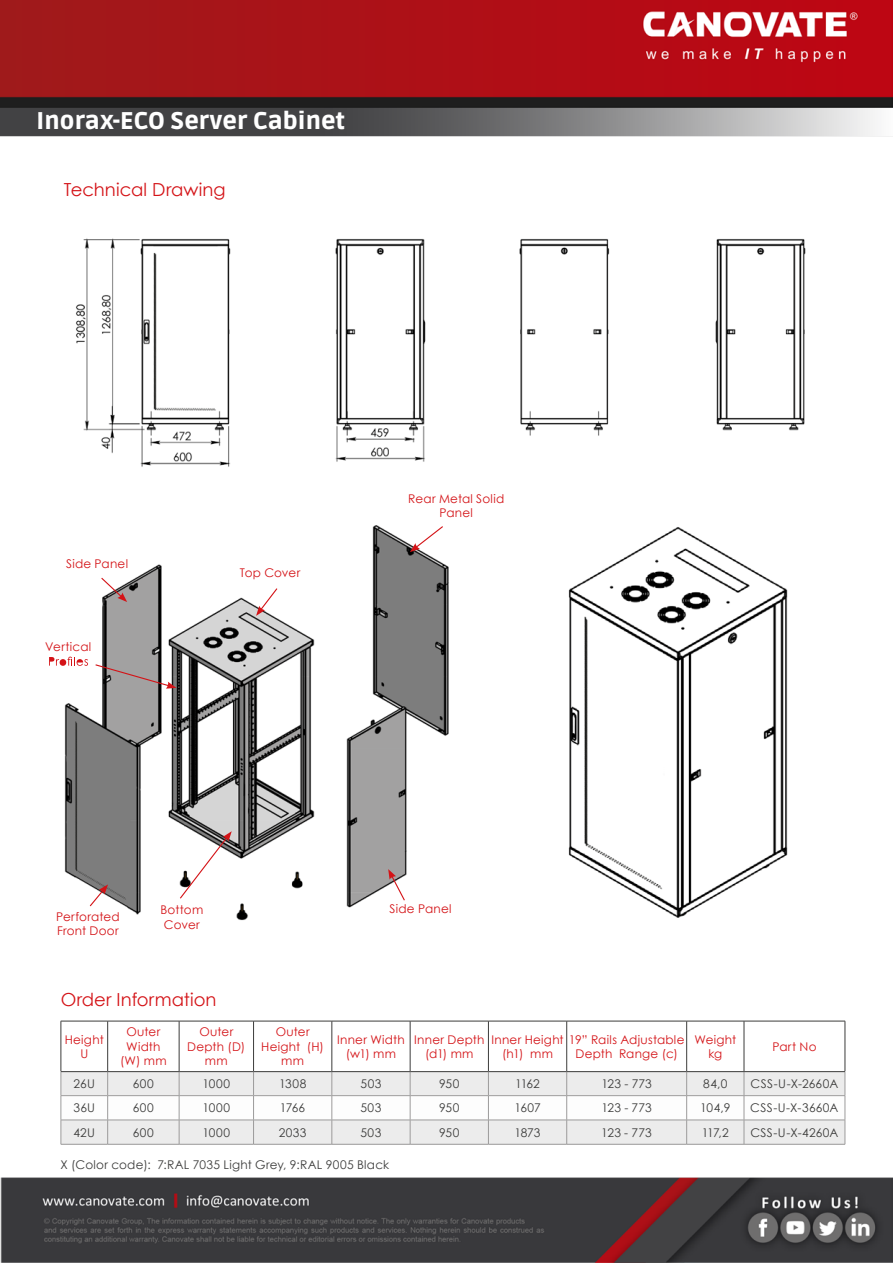
<style>
.page{position:relative;width:893px;height:1263px;background:#fff}
.page>*{position:absolute;margin:0;border:0;box-sizing:border-box;transform-origin:0 0}
.t1{font:900 24px "Ruda";letter-spacing:.005em;color:#fff}
.t2{font:18px "Century Gothic";letter-spacing:.005em;color:#d41317}
.t3{font:12px/14.4px "Century Gothic";letter-spacing:.02em;color:#d41317;text-align:center}
.t4{font:12px "Century Gothic";letter-spacing:.02em;color:#3c3c3b}
.t5{font:12px "Century Gothic";color:#d41317}
</style>
<div class="page">
<img style="left:0;top:0;width:893px;height:1263px">
<h1 class="t1" style="left:37px;top:107px;width:310px">Inorax-ECO Server Cabinet</h1>
<h2 class="t2" style="left:64px;top:177px;width:163px">Technical Drawing</h2>
<p class="t3" style="left:66px;top:557px;width:63px">Side Panel</p>
<p class="t3" style="left:45px;top:639px;width:48px">Vertical</p>
<p class="t5" style="left:240px;top:564px;width:62px">Top Cover</p>
<p class="t3" style="left:408px;top:491px;width:97px">Rear Metal Solid<br>Panel</p>
<p class="t3" style="left:56px;top:909px;width:65px;text-align:left">Perforated<br>Front Door</p>
<p class="t3" style="left:160px;top:902px;width:44px">Bottom</p>
<p class="t3" style="left:390px;top:901px;width:63px">Side Panel</p>
<p class="t3" style="left:164px;top:917px;width:37px">Cover</p>
<h2 class="t2" style="left:61px;top:987px;width:157px">Order Information</h2>
<p class="t3" style="left:65px;top:1032px;width:40px">Height<br>U</p>
<p class="t3" style="left:120px;top:1025px;width:48px">Outer<br>Width (W) mm</p>
<p class="t3" style="left:187px;top:1025px;width:60px">Outer<br>Depth (D) mm</p>
<p class="t3" style="left:261px;top:1025px;width:64px">Outer<br>Height (H) mm</p>
<p class="t3" style="left:337px;top:1032px;width:69px">Inner Width (w1) mm</p>
<p class="t3" style="left:414px;top:1032px;width:72px">Inner Depth (d1) mm</p>
<p class="t3" style="left:502px;top:1032px;width:184px;text-align:left;text-indent:-11px">Inner Height 19” Rails Adjustable (h1) mm</p>
<p class="t3" style="left:575px;top:1046px;width:104px">Depth Range (c)</p>
<p class="t3" style="left:694px;top:1032px;width:43px">Weight kg</p>
<p class="t3" style="left:772px;top:1039px;width:46px">Part No</p>
<p class="t4" style="left:74px;top:1075px;width:23px">26U</p>
<p class="t4" style="left:133px;top:1075px;width:23px">600</p>
<p class="t4" style="left:202px;top:1075px;width:29px">1000</p>
<p class="t4" style="left:279px;top:1075px;width:29px">1308</p>
<p class="t4" style="left:361px;top:1075px;width:22px">503</p>
<p class="t4" style="left:439px;top:1075px;width:22px">950</p>
<p class="t4" style="left:515px;top:1075px;width:26px">1162</p>
<p class="t4" style="left:601px;top:1075px;width:52px">123 - 773</p>
<p class="t4" style="left:703px;top:1075px;width:26px">84,0</p>
<p class="t4" style="left:750px;top:1075px;width:89px">CSS-U-X-2660A</p>
<p class="t4" style="left:73px;top:1099px;width:23px">36U</p>
<p class="t4" style="left:133px;top:1099px;width:23px">600</p>
<p class="t4" style="left:202px;top:1099px;width:29px">1000</p>
<p class="t4" style="left:280px;top:1099px;width:27px">1766</p>
<p class="t4" style="left:360px;top:1099px;width:22px">503</p>
<p class="t4" style="left:439px;top:1099px;width:22px">950</p>
<p class="t4" style="left:514px;top:1099px;width:28px">1607</p>
<p class="t4" style="left:601px;top:1099px;width:52px">123 - 773</p>
<p class="t4" style="left:700px;top:1099px;width:32px">104,9</p>
<p class="t4" style="left:750px;top:1099px;width:90px">CSS-U-X-3660A</p>
<p class="t4" style="left:73px;top:1124px;width:23px">42U</p>
<p class="t4" style="left:133px;top:1124px;width:23px">600</p>
<p class="t4" style="left:202px;top:1124px;width:29px">1000</p>
<p class="t4" style="left:279px;top:1124px;width:29px">2033</p>
<p class="t4" style="left:360px;top:1124px;width:22px">503</p>
<p class="t4" style="left:439px;top:1124px;width:22px">950</p>
<p class="t4" style="left:514px;top:1124px;width:28px">1873</p>
<p class="t4" style="left:601px;top:1124px;width:52px">123 - 773</p>
<p class="t4" style="left:702px;top:1124px;width:28px">117,2</p>
<p class="t4" style="left:750px;top:1124px;width:89px">CSS-U-X-4260A</p>
<p class="t4" style="left:61px;top:1157px;width:330px">X (Color code): 7:RAL 7035 Light Grey, 9:RAL 9005 Black</p>
</div>
